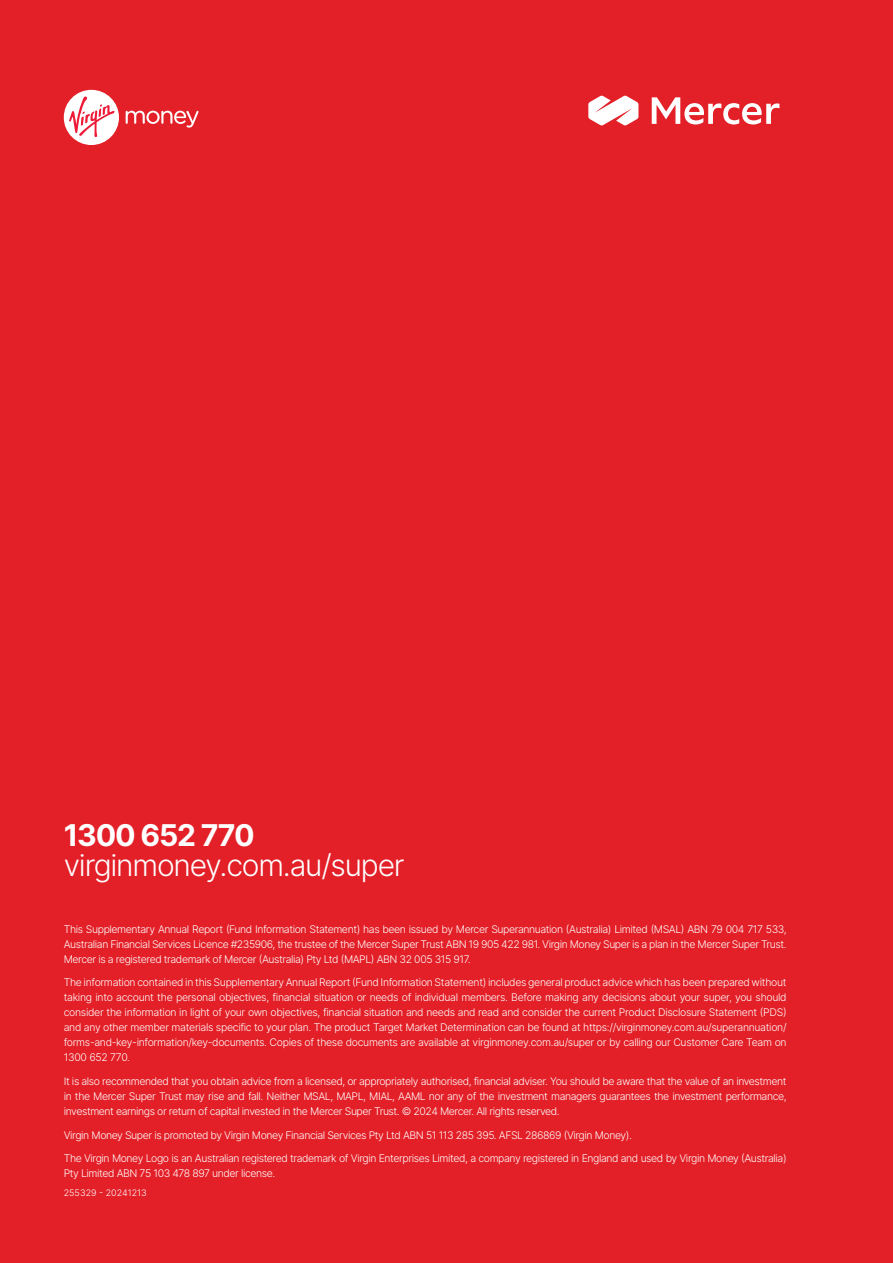
<style>
.page{position:relative;width:893px;height:1263px;background:#e31f27}
.page>*{position:absolute;margin:0;border:0;box-sizing:border-box;transform-origin:0 0}
.Body{font:300 30px/30px "Inter";letter-spacing:-.04em;color:#fff}
.Footnote{font:300 10.5px/15px "Inter";letter-spacing:-.04em;color:#fff;text-align:justify}
.t1{font:300 9px "Inter";color:#fff}
.s1{font-weight:700}
</style>
<div class="page">
<svg style="left:126px;top:111px;width:73px;height:17px"></svg>
<div style="left:64px;top:90px;width:55px;height:55px;background:#fff;border-radius:50%"></div>
<svg style="left:69px;top:97px;width:46px;height:40px"></svg>
<svg style="left:652px;top:97px;width:127px;height:28px"></svg>
<svg style="left:588px;top:96px;width:50px;height:30px"></svg>
<p class="Body" style="left:64px;top:820px;width:342px"><span class="s1">1300 652 770 </span>virginmoney.com.au/super</p>
<p class="Footnote" style="left:64px;top:921px;width:724px">This Supplementary Annual Report (Fund Information Statement) has been issued by Mercer Superannuation (Australia) Limited (MSAL) ABN 79 004 717 533, Australian Financial Services Licence #235906, the trustee of the Mercer Super Trust ABN 19 905 422 981. Virgin Money Super is a plan in the Mercer Super Trust.<br>Mercer is a registered trademark of Mercer (Australia) Pty Ltd (MAPL) ABN 32 005 315 917.</p>
<p class="Footnote" style="left:64px;top:975px;width:724px">The information contained in this Supplementary Annual Report (Fund Information Statement) includes general product advice which has been prepared without taking into account the personal objectives, financial situation or needs of individual members. Before making any decisions about your super, you should consider the information in light of your own objectives, financial situation and needs and read and consider the current Product Disclosure Statement (PDS) and any other member materials specific to your plan. The product Target Market Determination can be found at https://virginmoney.com.au/superannuation/ forms-and-key-information/key-documents. Copies of these documents are available at virginmoney.com.au/super or by calling our Customer Care Team on 1300 652 770.</p>
<p class="Footnote" style="left:64px;top:1073px;width:724px">It is also recommended that you obtain advice from a licensed, or appropriately authorised, financial adviser. You should be aware that the value of an investment in the Mercer Super Trust may rise and fall. Neither MSAL, MAPL, MIAL, AAML nor any of the investment managers guarantees the investment performance, investment earnings or return of capital invested in the Mercer Super Trust. © 2024 Mercer. All rights reserved.</p>
<p class="Footnote" style="left:64px;top:1127px;width:570px">Virgin Money Super is promoted by Virgin Money Financial Services Pty Ltd ABN 51 113 285 395. AFSL 286869 (Virgin Money).</p>
<p class="Footnote" style="left:64px;top:1150px;width:724px">The Virgin Money Logo is an Australian registered trademark of Virgin Enterprises Limited, a company registered in England and used by Virgin Money (Australia)<br>Pty Limited ABN 75 103 478 897 under license.</p>
<p class="t1" style="left:64px;top:1187px;width:85px">255329 - 20241213</p>
</div>
